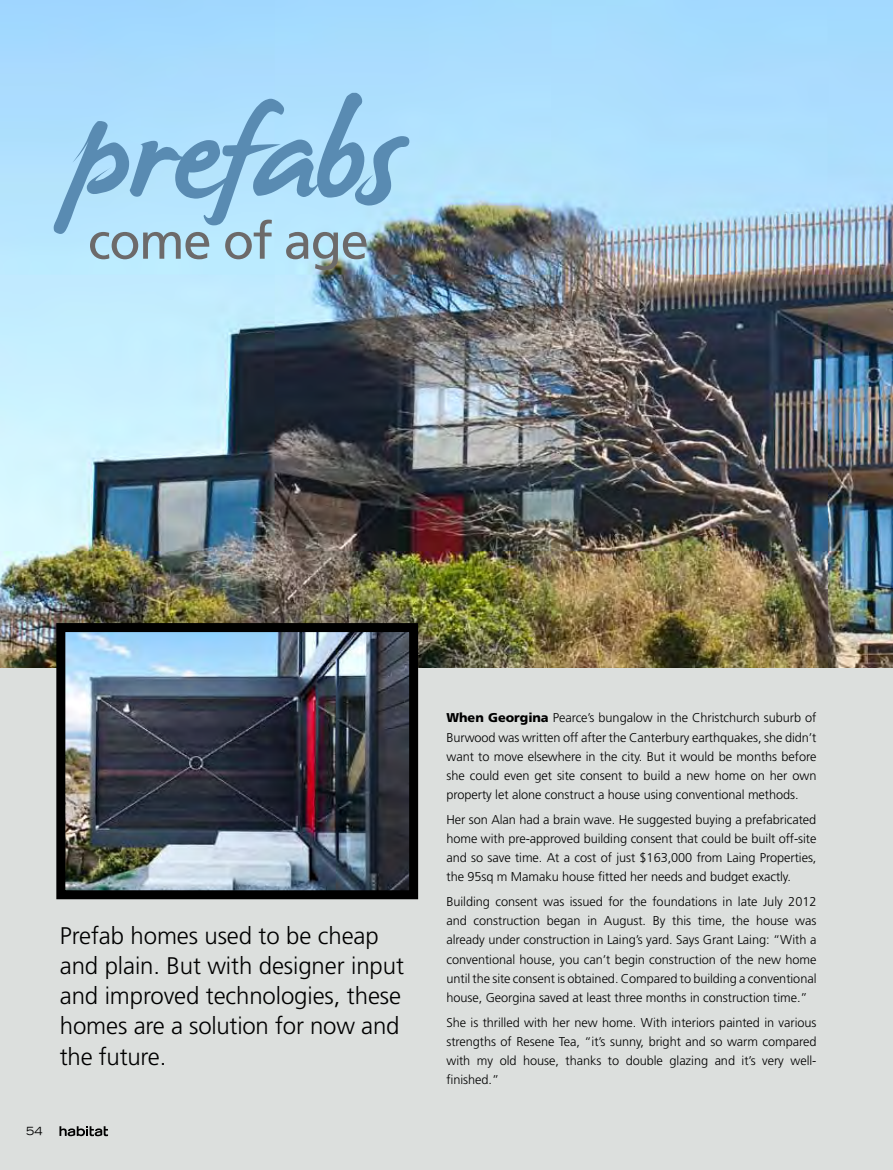
<style>
.page{position:relative;width:893px;height:1170px;background:#fff}
.page>*{position:absolute;margin:0;border:0;box-sizing:border-box;transform-origin:0 0}
.t1{font:130.95px "James Paul";letter-spacing:-.03em;color:#598bb2}
.t2{font:51.3px "Frutiger";letter-spacing:-.03em;color:#6c6a6a}
.t3{font:300 24px/30px "Frutiger";letter-spacing:-.005em;color:#000}
.t4{font:300 12.75px/19px "Frutiger";letter-spacing:-.005em;color:#000;text-align:justify}
.t5{font:expanded 11.25px "Trade Gothic LH";color:#000}
.s1{font-weight:900}
</style>
<div class="page">
<div style="left:0;top:664px;width:893px;height:505px;background:#dcdfdd"></div>
<img style="left:0;top:0;width:893px;height:667px">
<img style="left:66px;top:633px;width:342px;height:256px">
<div style="left:56px;top:623px;width:362px;height:276px;border:9px solid #000"></div>
<svg style="left:59px;top:1126px;width:49px;height:10px"></svg>
<h1 class="t1" style="left:66px;top:89px;width:335px">prefabs</h1>
<h2 class="t2" style="left:88px;top:211px;width:282px">come of age</h2>
<h3 class="t3" style="left:60px;top:921px;width:346px">Prefab homes used to be cheap and plain. But with designer input and improved technologies, these homes are a solution for now and the future.</h3>
<p class="t5" style="left:26px;top:1123px;width:18px">54</p>
<p class="t4" style="left:446px;top:708px;width:371px"><span class="s1">When Georgina</span> Pearce’s bungalow in the Christchurch suburb of Burwood was written off after the Canterbury earthquakes, she didn’t want to move elsewhere in the city. But it would be months before she could even get site consent to build a new home on her own property let alone construct a house using conventional methods.</p>
<p class="t4" style="left:446px;top:810px;width:371px">Her son Alan had a brain wave. He suggested buying a prefabricated home with pre-approved building consent that could be built off-site and so save time. At a cost of just $163,000 from Laing Properties, the 95sq m Mamaku house fitted her needs and budget exactly.</p>
<p class="t4" style="left:446px;top:892px;width:371px">Building consent was issued for the foundations in late July 2012 and construction began in August. By this time, the house was already under construction in Laing’s yard. Says Grant Laing: “With a conventional house, you can’t begin construction of the new home until the site consent is obtained. Compared to building a conventional house, Georgina saved at least three months in construction time.”</p>
<p class="t4" style="left:446px;top:1013px;width:371px">She is thrilled with her new home. With interiors painted in various strengths of Resene Tea, “it’s sunny, bright and so warm compared with my old house, thanks to double glazing and it’s very well&shy;finished.”</p>
</div>
